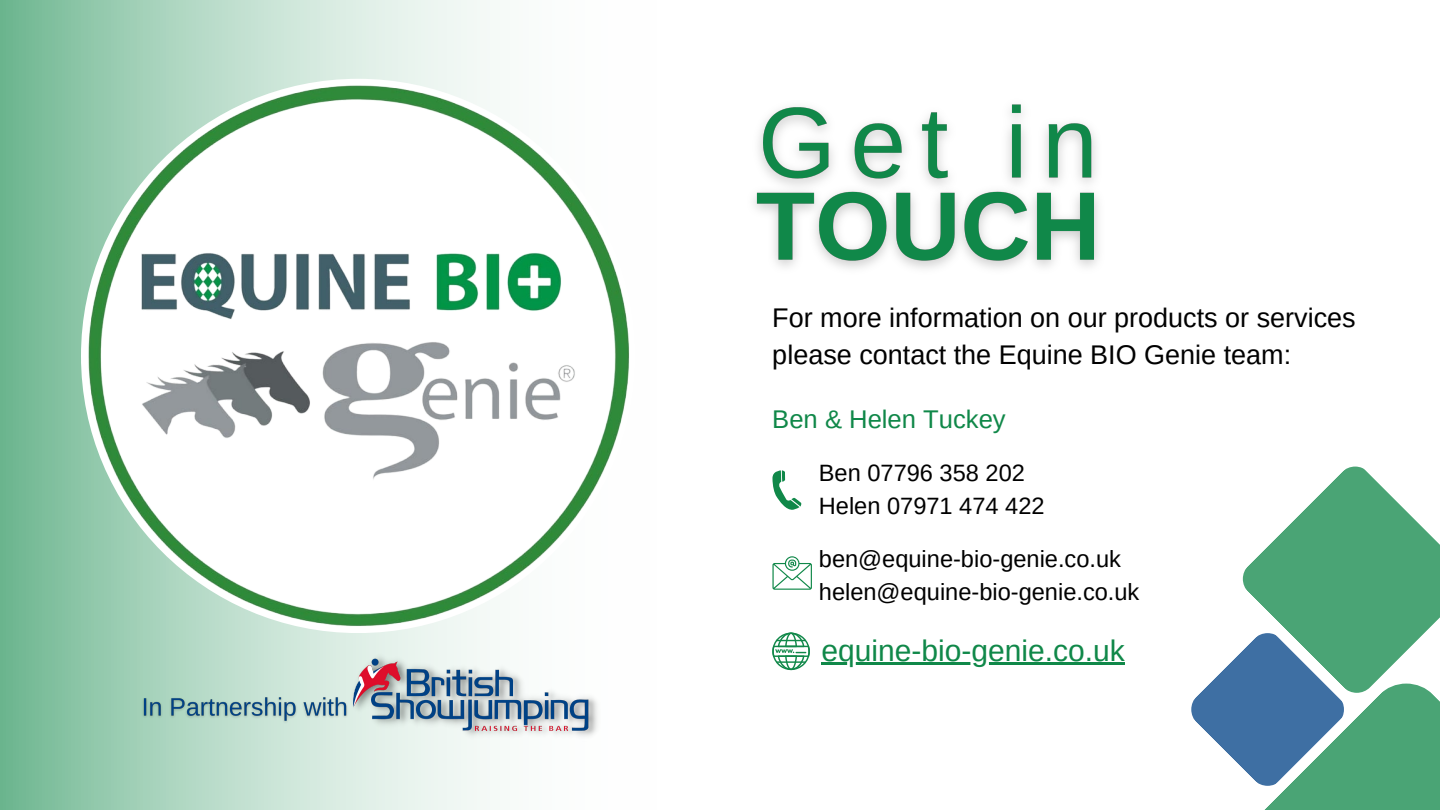
<style>
.page{position:relative;width:1440px;height:810px;background:#fff}
.page>*{position:absolute;margin:0;border:0;box-sizing:border-box;transform-origin:0 0}
.t1{font:30px "Arimo";color:#108849}
.t2{font:27px/37.5px "Arimo";color:#000}
.t3{font:25.6px "Arimo";color:#108849}
.t4{font:23.6px/33px "Arimo";color:#000}
</style>
<div class="page">
<svg style="left:0;top:0;width:490px;height:810px;background:#a4d1ba"></svg>
<img style="left:81px;top:79px;width:548px;height:554px">
<svg style="left:772px;top:470px;width:30px;height:40px"></svg>
<svg style="left:772px;top:556px;width:40px;height:34px"></svg>
<svg style="left:772px;top:633px;width:38px;height:37px"></svg>
<hr style="left:821px;top:662px;width:304px;height:3px;background:#108849">
<img style="left:350px;top:651px;width:248px;height:90px">
<img style="left:136px;top:690px;width:216px;height:38px">
<img style="left:774px;top:222px;width:325px;height:47px">
<img style="left:754px;top:104px;width:345px;height:118px">
<svg style="left:1191px;top:467px;width:249px;height:343px"></svg>
<p class="t2" style="left:772px;top:299px;width:585px">For more information on our products or services please contact the Equine BIO Genie team:</p>
<p class="t3" style="left:772px;top:405px;width:235px">Ben &amp; Helen Tuckey</p>
<p class="t4" style="left:819px;top:456px;width:227px">Ben 07796 358 202<br>Helen 07971 474 422</p>
<p class="t4" style="left:819px;top:543px;width:322px">ben@equine-bio-genie.co.uk helen@equine-bio-genie.co.uk</p>
<p class="t1" style="left:821px;top:634px;width:305px">equine-bio-genie.co.uk</p>
</div>
